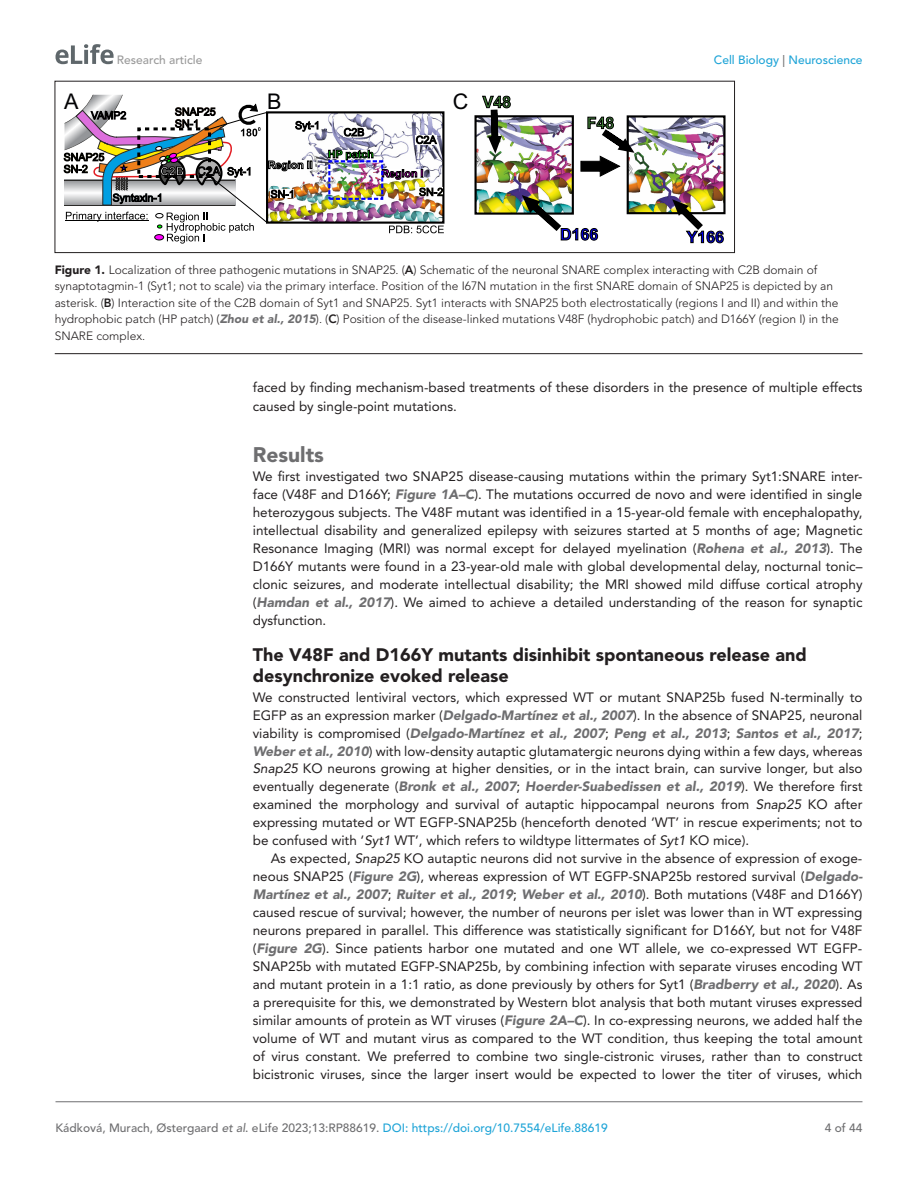
<style>
.page{position:relative;width:918px;height:1188px;background:#fff}
.page>*{position:absolute;margin:0;border:0;box-sizing:border-box;transform-origin:0 0}
.t1{font:21.6px "Arial";color:#020204}
.t2{font:900 21px "Avenir LT Std";color:#6e6e70}
.t3{font:900 18px/21px "Avenir LT Std";color:#231f20}
.t4{font:13.5px/18px "Avenir LT Std";color:#231f20;text-align:justify}
.t5{font:300 12px/16.5px "Avenir LT Std";color:#231f20}
.t6{font:500 12px "Avenir LT Std";color:#6e6e70}
.t7{font:500 12px "Avenir LT Std";color:#1ea4d7}
.t8{font:500 12px "Avenir LT Std";color:#9a9a9a}
.s1{color:#6e6e70}
.s2{font-weight:900}
.s3{font-weight:800}
.s4{font-weight:900;font-style:italic;color:#6e6e70}
.s5{font-style:italic}
.s6{color:#1ea4d7}
</style>
<div class="page">
<svg style="left:56px;top:44px;width:58px;height:20px"></svg>
<hr style="left:56px;top:1101px;width:806px;height:1px;background:#6e6e70">
<hr style="left:55px;top:353px;width:807px;height:1px;background:#231f20">
<img style="left:477px;top:118px;width:94px;height:94px">
<img style="left:630px;top:118px;width:93px;height:93px">
<div style="left:627px;top:115px;width:99px;height:99px;border:2px solid #000"></div>
<img style="left:318px;top:114px;width:123px;height:107px">
<div style="left:266px;top:111px;width:178px;height:113px;border:2px solid #000"></div>
<svg style="left:420px;top:187px;width:23px;height:1px"></svg>
<svg style="left:419px;top:188px;width:24px;height:8px"></svg>
<svg style="left:416px;top:135px;width:21px;height:9px"></svg>
<svg style="left:343px;top:128px;width:22px;height:9px"></svg>
<svg style="left:344px;top:128px;width:20px;height:8px"></svg>
<div style="left:382px;top:169px;width:42px;height:8px;background:#c8c8c8"></div>
<svg style="left:383px;top:169px;width:40px;height:11px"></svg>
<svg style="left:328px;top:150px;width:45px;height:10px"></svg>
<div style="left:328px;top:160px;width:55px;height:40px;border:2px dashed #00f"></div>
<svg style="left:482px;top:96px;width:29px;height:66px"></svg>
<svg style="left:580px;top:117px;width:61px;height:60px"></svg>
<svg style="left:516px;top:190px;width:82px;height:51px"></svg>
<svg style="left:667px;top:194px;width:57px;height:49px"></svg>
<svg style="left:389px;top:225px;width:55px;height:8px"></svg>
<svg style="left:64px;top:95px;width:254px;height:149px"></svg>
<div style="left:474px;top:115px;width:100px;height:100px;border:2px solid #000"></div>
<div style="left:55px;top:81px;width:680px;height:172px;border:1px solid #231f20"></div>
<p class="t8" style="left:117px;top:53px;width:87px">Research article</p>
<p class="t7" style="left:714px;top:53px;width:150px">Cell Biology <span class="s1">|</span> Neuroscience</p>
<h1 class="t1" style="left:64px;top:87px;width:16px">A</h1>
<h1 class="t1" style="left:267px;top:87px;width:16px">B</h1>
<h1 class="t1" style="left:453px;top:86px;width:17px">C</h1>
<p class="t5" style="left:55px;top:261px;width:786px"><span class="s2">Figure 1.</span> Localization of three pathogenic mutations in SNAP25. (<span class="s3">A</span>) Schematic of the neuronal SNARE complex interacting with C2B domain of synaptotagmin-1 (Syt1; not to scale) via the primary interface. Position of the I67N mutation in the first SNARE domain of SNAP25 is depicted by an asterisk. (<span class="s3">B</span>) Interaction site of the C2B domain of Syt1 and SNAP25. Syt1 interacts with SNAP25 both electrostatically (regions I and II) and within the hydrophobic patch (HP patch) (<span class="s4">Zhou et al., 2015</span>). (<span class="s3">C</span>) Position of the disease-linked mutations V48F (hydrophobic patch) and D166Y (region I) in the SNARE complex.</p>
<p class="t4" style="left:253px;top:379px;width:611px">faced by finding mechanism-based treatments of these disorders in the presence of multiple effects caused by single-point mutations.</p>
<h2 class="t2" style="left:253px;top:442px;width:73px">Results</h2>
<p class="t4" style="left:253px;top:467px;width:611px">We first investigated two SNAP25 disease-causing mutations within the primary Syt1:SNARE inter&shy;face (V48F and D166Y; <span class="s4">Figure 1A–C</span>). The mutations occurred de novo and were identified in single heterozygous subjects. The V48F mutant was identified in a 15-year-old female with encephalopathy, intellectual disability and generalized epilepsy with seizures started at 5 months of age; Magnetic Resonance Imaging (MRI) was normal except for delayed myelination (<span class="s4">Rohena et al., 2013</span>). The D166Y mutants were found in a 23-year-old male with global developmental delay, nocturnal tonic– clonic seizures, and moderate intellectual disability; the MRI showed mild diffuse cortical atrophy (<span class="s4">Hamdan et al., 2017</span>). We aimed to achieve a detailed understanding of the reason for synaptic dysfunction.</p>
<h3 class="t3" style="left:253px;top:644px;width:555px">The V48F and D166Y mutants disinhibit spontaneous release and desynchronize evoked release</h3>
<p class="t4" style="left:253px;top:688px;width:611px">We constructed lentiviral vectors, which expressed WT or mutant SNAP25b fused N-terminally to EGFP as an expression marker (<span class="s4">Delgado-Martínez et al., 2007</span>). In the absence of SNAP25, neuronal viability is compromised (<span class="s4">Delgado-Martínez et al., 2007</span>; <span class="s4">Peng et al., 2013</span>; <span class="s4">Santos et al., 2017</span>; <span class="s4">Weber et al., 2010</span>) with low-density autaptic glutamatergic neurons dying within a few days, whereas <span class="s5">Snap25</span> KO neurons growing at higher densities, or in the intact brain, can survive longer, but also eventually degenerate (<span class="s4">Bronk et al., 2007</span>; <span class="s4">Hoerder-Suabedissen et al., 2019</span>). We therefore first examined the morphology and survival of autaptic hippocampal neurons from <span class="s5">Snap25</span> KO after expressing mutated or WT EGFP-SNAP25b (henceforth denoted ‘WT’ in rescue experiments; not to be confused with ‘<span class="s5">Syt1</span> WT’, which refers to wildtype littermates of <span class="s5">Syt1</span> KO mice).</p>
<p class="t4" style="left:253px;top:850px;width:611px;text-indent:18px">As expected, <span class="s5">Snap25</span> KO autaptic neurons did not survive in the absence of expression of exoge&shy;neous SNAP25 (<span class="s4">Figure 2G</span>), whereas expression of WT EGFP-SNAP25b restored survival (<span class="s4">Delgado-Martínez et al., 2007</span>; <span class="s4">Ruiter et al., 2019</span>; <span class="s4">Weber et al., 2010</span>). Both mutations (V48F and D166Y) caused rescue of survival; however, the number of neurons per islet was lower than in WT expressing neurons prepared in parallel. This difference was statistically significant for D166Y, but not for V48F (<span class="s4">Figure 2G</span>). Since patients harbor one mutated and one WT allele, we co-expressed WT EGFP-SNAP25b with mutated EGFP-SNAP25b, by combining infection with separate viruses encoding WT and mutant protein in a 1:1 ratio, as done previously by others for Syt1 (<span class="s4">Bradberry et al., 2020</span>). As a prerequisite for this, we demonstrated by Western blot analysis that both mutant viruses expressed similar amounts of protein as WT viruses (<span class="s4">Figure 2A–C</span>). In co-expressing neurons, we added half the volume of WT and mutant virus as compared to the WT condition, thus keeping the total amount of virus constant. We preferred to combine two single-cistronic viruses, rather than to construct bicistronic viruses, since the larger insert would be expected to lower the titer of viruses, which</p>
<p class="t6" style="left:56px;top:1121px;width:554px">Kádková, Murach, Østergaard <span class="s5">et al</span>. eLife 2023;13:RP88619. <span class="s6">DOI: https://doi.org/10.7554/eLife.88619</span></p>
<p class="t6" style="left:825px;top:1121px;width:39px">4 of 44</p>
</div>
